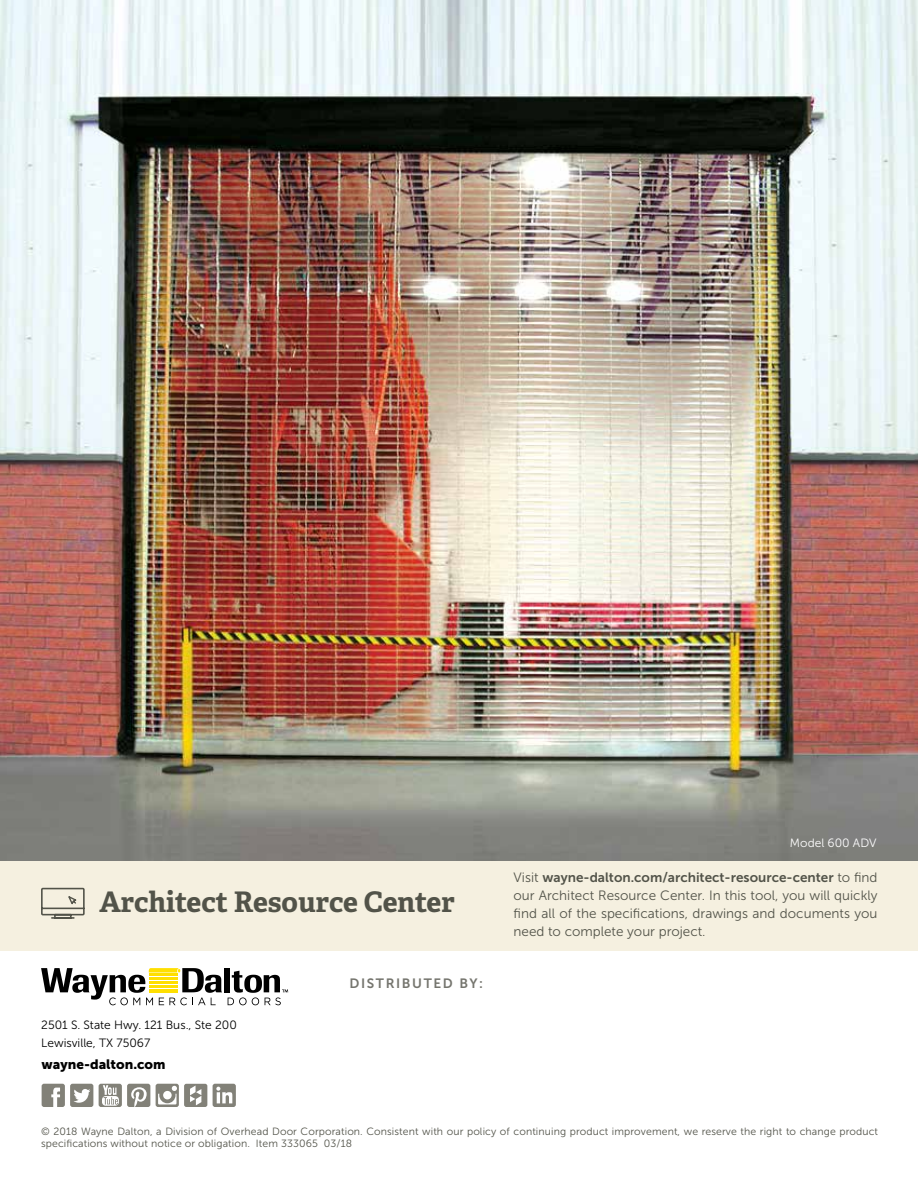
<style>
.page{position:relative;width:918px;height:1188px;background:#fff}
.page>*{position:absolute;margin:0;border:0;box-sizing:border-box;transform-origin:0 0}
.t1{font:700 28.35px "Adelle PE";letter-spacing:-.005em;color:#525349}
.t2{font:13.5px/18px "Museo Sans 300";color:#525349;text-align:justify}
.t3{font:13.5px "Museo Sans 700";color:#525349}
.t4{font:13.5px "Museo Sans 900";color:#000}
.t5{font:13.5px "Museo Sans 700";letter-spacing:.12em;color:#75756e}
.t6{font:12px/18px "Museo Sans 300";color:#000}
.t7{font:12px "Museo Sans 300";color:#fff}
.t8{font:10.5px/12px "Museo Sans 300";letter-spacing:.01em;color:#525349}
.s1{font-family:"Museo Sans 300"}
</style>
<div class="page">
<img style="left:0;top:0;width:918px;height:861px">
<div style="left:224px;top:968px;width:6px;height:24px;background:#000"></div>
<svg style="left:41px;top:968px;width:181px;height:37px"></svg>
<svg style="left:228px;top:971px;width:60px;height:34px"></svg>
<svg style="left:42px;top:1084px;width:51px;height:23px"></svg>
<svg style="left:213px;top:1084px;width:23px;height:23px"></svg>
<svg style="left:99px;top:1084px;width:51px;height:23px"></svg>
<svg style="left:156px;top:1084px;width:51px;height:23px"></svg>
<div style="left:0;top:861px;width:918px;height:89px;background:#f5f0e0"></div>
<svg style="left:41px;top:887px;width:44px;height:32px"></svg>
<h1 class="t1" style="left:99px;top:881px;width:357px">Architect Resource Center</h1>
<p class="t6" style="left:41px;top:1016px;width:197px">2501 S. State Hwy. 121 Bus., Ste 200<br>Lewisville, TX 75067</p>
<p class="t4" style="left:42px;top:1057px;width:125px">wayne-dalton.com</p>
<p class="t5" style="left:349px;top:976px;width:135px">DISTRIBUTED BY:</p>
<p class="t7" style="left:790px;top:836px;width:88px">Model 600 ADV</p>
<p class="t3" style="left:514px;top:870px;width:365px"><span class="s1">Visit</span> wayne-dalton.com/architect-resource-center <span class="s1">to find</span></p>
<p class="t2" style="left:514px;top:886px;width:365px">our Architect Resource Center. In this tool, you will quickly find all of the specifications, drawings and documents you need to complete your project.</p>
<p class="t8" style="left:41px;top:1126px;width:839px">© 2018 Wayne Dalton, a Division of Overhead Door Corporation. Consistent with our policy of continuing product improvement, we reserve the right to change product specifications without notice or obligation. Item 333065 03/18</p>
</div>
